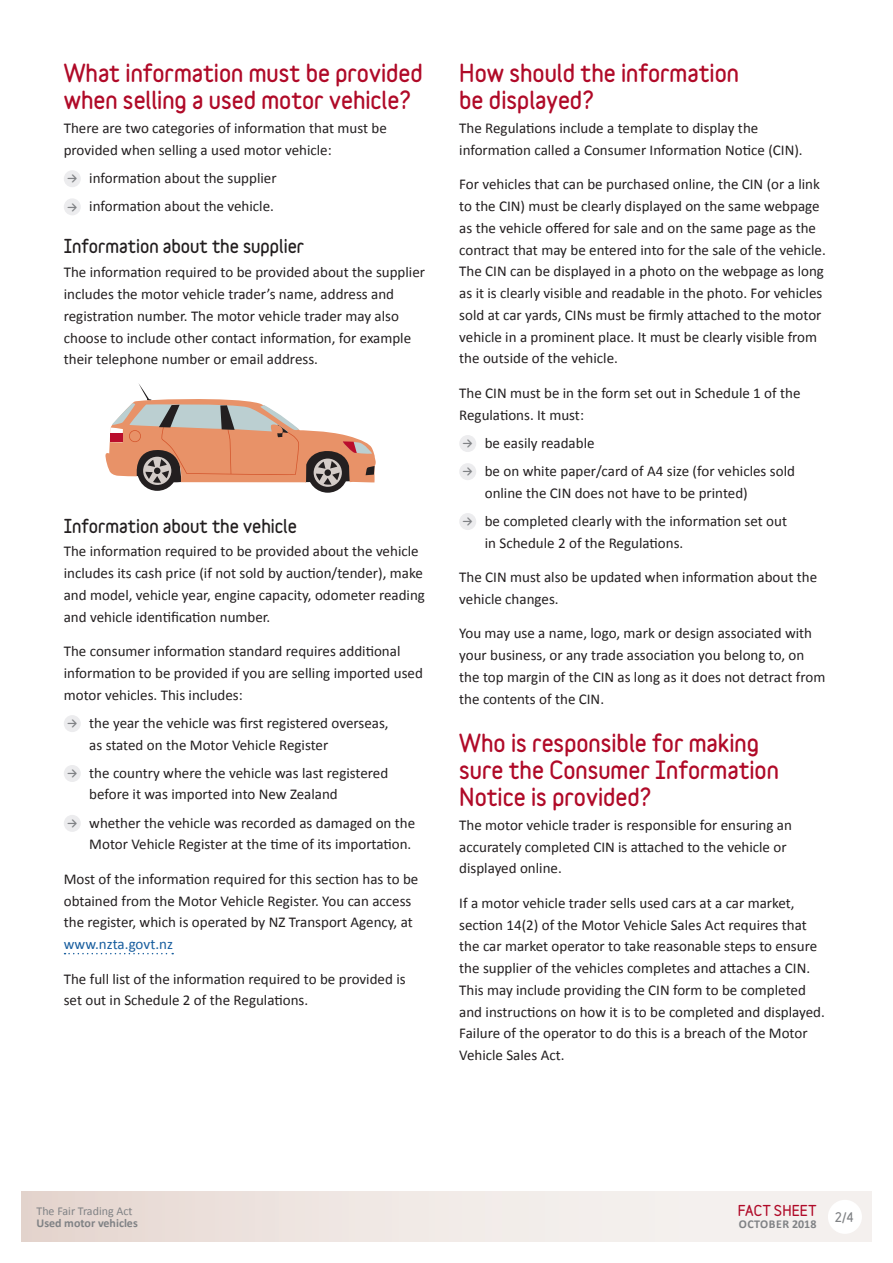
<style>
.page{position:relative;width:893px;height:1263px;background:#fff}
.page>*{position:absolute;margin:0;border:0;box-sizing:border-box;transform-origin:0 0}
.H1{font:900 22.5px/27px "Variable";color:#b00a28}
.H2{font:900 17.25px "Variable";color:#231f20}
.body{font:15px/21.8px "Calibri";color:#231f20}
.bullet_L1{font:15px/21.8px "Calibri";color:#231f20}
.body_small_space{font:15px/21.8px "Calibri";color:#231f20}
.bullet_L1_last{font:15px/21.8px "Calibri";color:#231f20}
.t1{font:900 13.5px "Variable";letter-spacing:.005em;color:#b00a28}
.t2{font:12px "Calibri";color:#808285}
.t3{font:700 12px "Calibri";color:#808285}
.bullet_L1_arrow{font:900 12px "Variable";color:#808285}
.t4{font:700 12px "Calibri";letter-spacing:.04em;color:#808285}
.s1{color:#175d9e}
</style>
<div class="page">
<svg style="left:21px;top:1192px;width:851px;height:50px;background:#efe7e3"></svg>
<div style="left:828px;top:1200px;width:34px;height:34px;background:#fff;border-radius:50%"></div>
<svg style="left:65px;top:953px;width:108px;height:1px"></svg>
<div style="left:64px;top:170px;width:17px;height:17px;background:#ececee;border-radius:50%"></div>
<div style="left:64px;top:198px;width:17px;height:17px;background:#ececee;border-radius:50%"></div>
<div style="left:64px;top:715px;width:17px;height:17px;background:#ececee;border-radius:50%"></div>
<div style="left:64px;top:765px;width:17px;height:17px;background:#ececee;border-radius:50%"></div>
<div style="left:64px;top:815px;width:17px;height:17px;background:#ececee;border-radius:50%"></div>
<div style="left:459px;top:435px;width:17px;height:17px;background:#ececee;border-radius:50%"></div>
<div style="left:459px;top:463px;width:17px;height:17px;background:#ececee;border-radius:50%"></div>
<div style="left:459px;top:513px;width:17px;height:17px;background:#ececee;border-radius:50%"></div>
<div style="left:137px;top:451px;width:40px;height:40px;background:#231f20;border-radius:50%"></div>
<div style="left:308px;top:453px;width:40px;height:40px;background:#231f20;border-radius:50%"></div>
<svg style="left:314px;top:459px;width:28px;height:28px"></svg>
<svg style="left:105px;top:383px;width:271px;height:102px"></svg>
<p class="H1" style="left:64px;top:59px;width:361px">What information must be provided when selling a used motor vehicle?</p>
<p class="body_small_space" style="left:64px;top:117px;width:325px">There are two categories of information that must be provided when selling a used motor vehicle:</p>
<p class="bullet_L1_arrow" style="left:67px;top:171px;width:11px">→</p>
<p class="bullet_L1" style="left:89px;top:167px;width:189px">information about the supplier</p>
<p class="bullet_L1_arrow" style="left:67px;top:199px;width:11px">→</p>
<p class="bullet_L1_last" style="left:89px;top:195px;width:186px">information about the vehicle.</p>
<p class="H2" style="left:64px;top:235px;width:242px">Information about the supplier</p>
<p class="body" style="left:64px;top:261px;width:363px">The information required to be provided about the supplier includes the motor vehicle trader’s name, address and registration number. The motor vehicle trader may also choose to include other contact information, for example their telephone number or email address.</p>
<p class="H2" style="left:64px;top:514px;width:235px">Information about the vehicle</p>
<p class="body" style="left:64px;top:541px;width:363px">The information required to be provided about the vehicle includes its cash price (if not sold by auction/tender), make and model, vehicle year, engine capacity, odometer reading and vehicle identification number.</p>
<p class="body_small_space" style="left:64px;top:640px;width:361px">The consumer information standard requires additional information to be provided if you are selling imported used motor vehicles. This includes:</p>
<p class="bullet_L1_arrow" style="left:67px;top:715px;width:11px">→</p>
<p class="bullet_L1" style="left:89px;top:712px;width:301px">the year the vehicle was first registered overseas, as stated on the Motor Vehicle Register</p>
<p class="bullet_L1_arrow" style="left:67px;top:765px;width:11px">→</p>
<p class="bullet_L1" style="left:89px;top:762px;width:300px">the country where the vehicle was last registered before it was imported into New Zealand</p>
<p class="bullet_L1_arrow" style="left:67px;top:815px;width:11px">→</p>
<p class="bullet_L1_last" style="left:89px;top:812px;width:327px">whether the vehicle was recorded as damaged on the<br>Motor Vehicle Register at the time of its importation.</p>
<p class="body" style="left:64px;top:868px;width:356px">Most of the information required for this section has to be obtained from the Motor Vehicle Register. You can access the register, which is operated by NZ Transport Agency, at <span class="s1">www.nzta.govt.nz</span></p>
<p class="body" style="left:64px;top:968px;width:343px">The full list of the information required to be provided is set out in Schedule 2 of the Regulations.</p>
<p class="H1" style="left:459px;top:59px;width:281px">How should the information be displayed?</p>
<p class="body" style="left:459px;top:117px;width:345px">The Regulations include a template to display the information called a Consumer Information Notice (CIN).</p>
<p class="body" style="left:459px;top:174px;width:368px">For vehicles that can be purchased online, the CIN (or a link to the CIN) must be clearly displayed on the same webpage as the vehicle offered for sale and on the same page as the contract that may be entered into for the sale of the vehicle.<br>The CIN can be displayed in a photo on the webpage as long as it is clearly visible and readable in the photo. For vehicles sold at car yards, CINs must be firmly attached to the motor vehicle in a prominent place. It must be clearly visible from the outside of the vehicle.</p>
<p class="body_small_space" style="left:459px;top:382px;width:343px">The CIN must be in the form set out in Schedule 1 of the<br>Regulations. It must:</p>
<p class="bullet_L1_arrow" style="left:463px;top:435px;width:11px">→</p>
<p class="bullet_L1" style="left:485px;top:432px;width:111px">be easily readable</p>
<p class="bullet_L1_arrow" style="left:463px;top:463px;width:11px">→</p>
<p class="bullet_L1" style="left:485px;top:460px;width:312px">be on white paper/card of A4 size (for vehicles sold online the CIN does not have to be printed)</p>
<p class="bullet_L1_arrow" style="left:463px;top:513px;width:11px">→</p>
<p class="bullet_L1_last" style="left:485px;top:510px;width:304px">be completed clearly with the information set out in Schedule 2 of the Regulations.</p>
<p class="body" style="left:459px;top:566px;width:359px">The CIN must also be updated when information about the vehicle changes.</p>
<p class="body" style="left:459px;top:622px;width:368px">You may use a name, logo, mark or design associated with your business, or any trade association you belong to, on the top margin of the CIN as long as it does not detract from the contents of the CIN.</p>
<p class="H1" style="left:459px;top:729px;width:321px">Who is responsible for making sure the Consumer Information<br>Notice is provided?</p>
<p class="body" style="left:459px;top:814px;width:334px">The motor vehicle trader is responsible for ensuring an accurately completed CIN is attached to the vehicle or displayed online.</p>
<p class="body" style="left:459px;top:892px;width:367px">If a motor vehicle trader sells used cars at a car market, section 14(2) of the Motor Vehicle Sales Act requires that the car market operator to take reasonable steps to ensure the supplier of the vehicles completes and attaches a CIN.<br>This may include providing the CIN form to be completed and instructions on how it is to be completed and displayed.<br>Failure of the operator to do this is a breach of the Motor Vehicle Sales Act.</p>
<p class="t2" style="left:36px;top:1204px;width:97px">The Fair Trading Act</p>
<p class="t3" style="left:36px;top:1216px;width:103px">Used motor vehicles</p>
<p class="t1" style="left:738px;top:1202px;width:80px">FACT SHEET</p>
<p class="t4" style="left:739px;top:1217px;width:79px">OCTOBER 2018</p>
<p class="bullet_L1_arrow" style="left:835px;top:1209px;width:20px">2/4</p>
</div>
